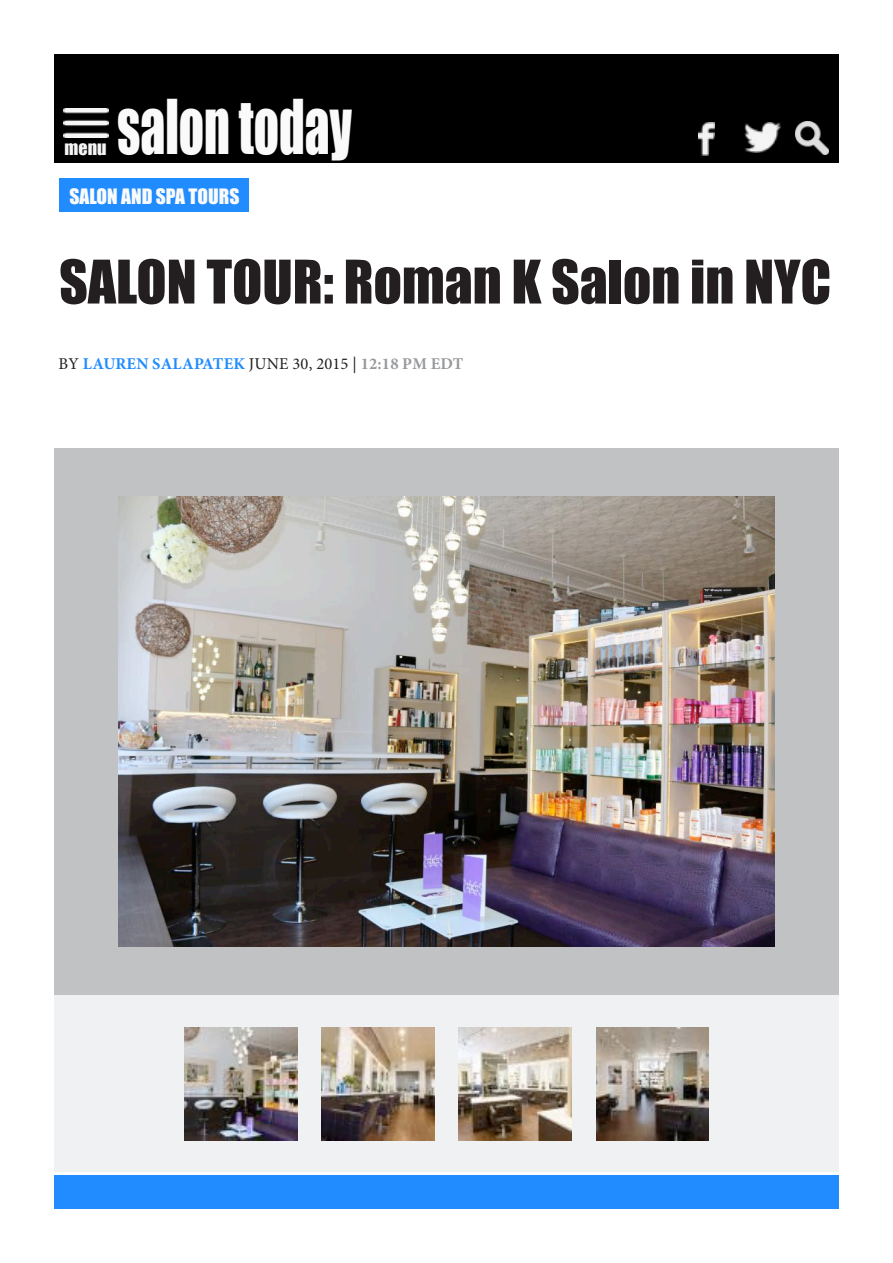
<style>
.page{position:relative;width:893px;height:1263px;background:#fff}
.page>*{position:absolute;margin:0;border:0;box-sizing:border-box;transform-origin:0 0}
.t1{font:69.3px "Impact";color:#fafafa;scale:.71 1}
.t2{font:55.5px "Impact";color:#231f20}
.t3{font:19.5px "Impact";color:#fafafa}
.t4{font:18px "Impact";color:#f5f5f6}
.t5{font:700 16.5px "Minion Pro";letter-spacing:.01em;color:#208cff}
.s1{font-weight:400;color:#231f20}
.s2{color:#97999c}
</style>
<div class="page">
<div style="left:54px;top:448px;width:785px;height:547px;background:#c1c2c4"></div>
<div style="left:54px;top:54px;width:785px;height:108px;background:#000"></div>
<img style="left:63px;top:108px;width:45px;height:30px">
<img style="left:698px;top:123px;width:17px;height:33px">
<img style="left:796px;top:121px;width:33px;height:34px">
<img style="left:745px;top:123px;width:36px;height:30px">
<div style="left:60px;top:178px;width:189px;height:33px;background:#208cff"></div>
<img style="left:119px;top:497px;width:655px;height:450px">
<div style="left:54px;top:995px;width:785px;height:177px;background:#f0f1f2"></div>
<img style="left:185px;top:1028px;width:112px;height:112px">
<img style="left:322px;top:1028px;width:112px;height:112px">
<img style="left:459px;top:1028px;width:112px;height:112px">
<img style="left:596px;top:1028px;width:113px;height:112px">
<div style="left:54px;top:1175px;width:785px;height:34px;background:#208cff"></div>
<p class="t4" style="left:65px;top:134px;width:43px">menu</p>
<p class="t1" style="left:117px;top:73px;width:332px">salon today</p>
<p class="t3" style="left:69px;top:182px;width:172px">SALON AND SPA TOURS</p>
<p class="t2" style="left:59px;top:239px;width:773px">SALON TOUR: Roman K Salon in NYC</p>
<p class="t5" style="left:59px;top:352px;width:406px"><span class="s1">BY</span> LAUREN SALAPATEK <span class="s1">JUNE 30, 2015 |</span> <span class="s2">12:18 PM EDT</span></p>
</div>
